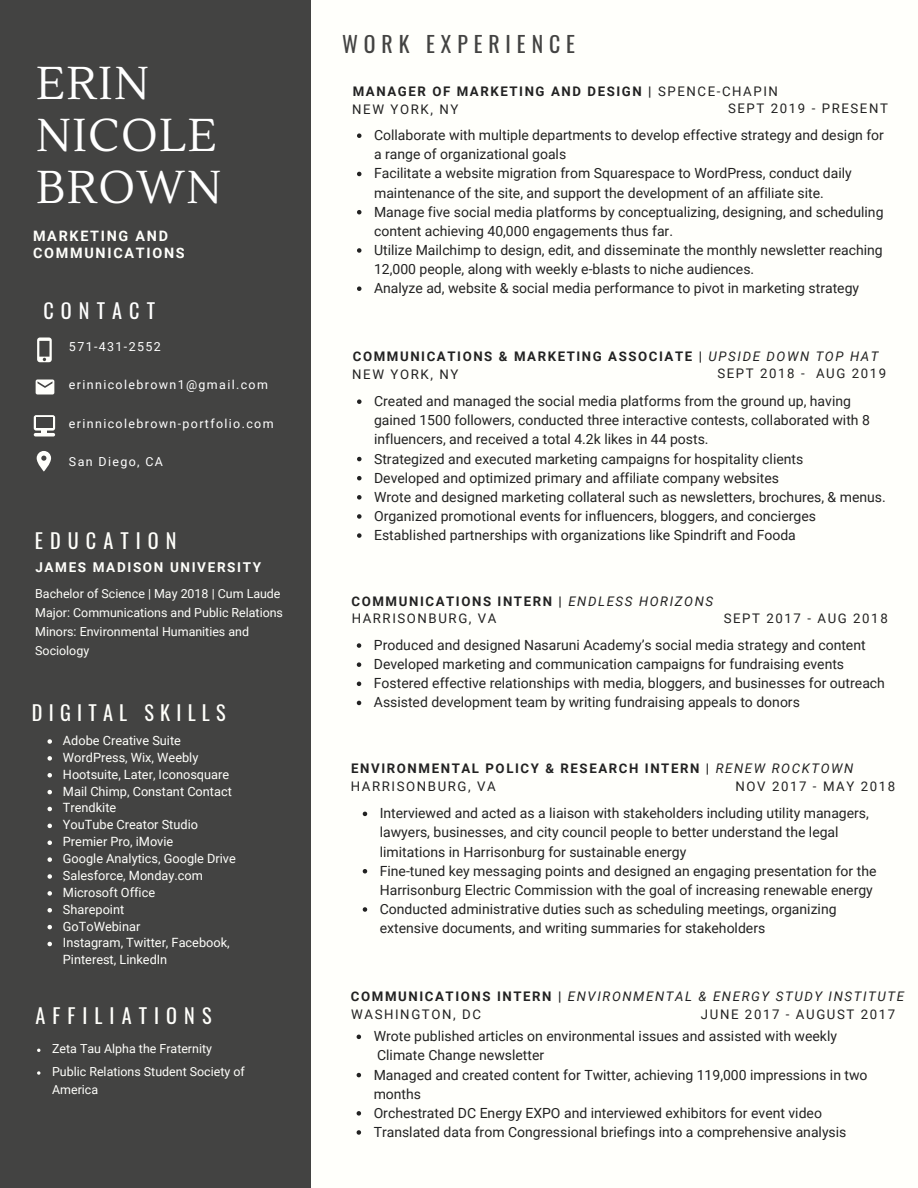
<style>
.page{position:relative;width:918px;height:1188px;background:#fffffb}
.page>*{position:absolute;margin:0;border:0;box-sizing:border-box;transform-origin:0 0}
.t1{font:45.9px "Lustria";letter-spacing:.03em;color:#fff}
.t2{font:21.75px "Oswald";letter-spacing:.27em;color:#434342}
.t3{font:20.25px "Oswald";letter-spacing:.35em;color:#fffffb}
.t4{font:20.25px "Oswald";letter-spacing:.31em;color:#fffffb}
.t5{font:20.25px "Oswald";letter-spacing:.35em;color:#fff}
.t6{font:700 14.4px/16.8px "Roboto";letter-spacing:.12em;color:#fffffb}
.t7{font:13.95px/19.2px "Roboto";color:#222}
.t8{font:700 13.5px "Roboto";letter-spacing:.12em;color:#fffffb}
.t9{font:700 13.2px "Roboto";letter-spacing:.12em;color:#222}
.t10{font:13.2px "Roboto";letter-spacing:.12em;color:#222}
.t11{font:italic 13.2px "Roboto";letter-spacing:.12em;color:#222}
.t12{font:12.75px/16.8px "Roboto";color:#fffffb}
.t13{font:12.45px/19.2px "Roboto";color:#fffffb}
.t14{font:12.45px "Roboto";letter-spacing:.11em;color:#fff}
.s1{font-weight:400}
.s2{font-weight:400;font-style:italic}
.s3{font-weight:700;font-style:normal}
</style>
<div class="page">
<div style="left:0;top:0;width:311px;height:1188px;background:#434342"></div>
<svg style="left:37px;top:338px;width:15px;height:24px"></svg>
<svg style="left:36px;top:380px;width:18px;height:14px"></svg>
<svg style="left:34px;top:415px;width:21px;height:16px"></svg>
<div style="left:36px;top:418px;width:17px;height:10px;background:#434342"></div>
<svg style="left:34px;top:433px;width:21px;height:4px"></svg>
<svg style="left:36px;top:431px;width:17px;height:4px"></svg>
<svg style="left:37px;top:451px;width:14px;height:21px"></svg>
<svg style="left:37px;top:1071px;width:3px;height:4px"></svg>
<svg style="left:47px;top:739px;width:5px;height:5px"></svg>
<svg style="left:47px;top:756px;width:5px;height:5px"></svg>
<svg style="left:47px;top:773px;width:5px;height:5px"></svg>
<svg style="left:47px;top:790px;width:5px;height:4px"></svg>
<svg style="left:47px;top:807px;width:5px;height:4px"></svg>
<svg style="left:47px;top:824px;width:5px;height:4px"></svg>
<svg style="left:47px;top:841px;width:5px;height:4px"></svg>
<svg style="left:47px;top:857px;width:5px;height:5px"></svg>
<svg style="left:47px;top:874px;width:5px;height:5px"></svg>
<svg style="left:47px;top:891px;width:5px;height:5px"></svg>
<svg style="left:47px;top:908px;width:5px;height:5px"></svg>
<svg style="left:47px;top:925px;width:5px;height:4px"></svg>
<svg style="left:47px;top:942px;width:5px;height:4px"></svg>
<svg style="left:357px;top:1035px;width:4px;height:4px"></svg>
<svg style="left:357px;top:1073px;width:4px;height:4px"></svg>
<svg style="left:357px;top:1111px;width:4px;height:5px"></svg>
<svg style="left:357px;top:1130px;width:4px;height:5px"></svg>
<svg style="left:357px;top:643px;width:4px;height:5px"></svg>
<svg style="left:357px;top:662px;width:4px;height:5px"></svg>
<svg style="left:357px;top:682px;width:4px;height:4px"></svg>
<svg style="left:357px;top:701px;width:4px;height:4px"></svg>
<svg style="left:363px;top:812px;width:4px;height:4px"></svg>
<svg style="left:363px;top:869px;width:4px;height:4px"></svg>
<svg style="left:363px;top:907px;width:4px;height:5px"></svg>
<svg style="left:357px;top:399px;width:5px;height:5px"></svg>
<svg style="left:357px;top:457px;width:5px;height:4px"></svg>
<svg style="left:357px;top:476px;width:5px;height:4px"></svg>
<svg style="left:357px;top:495px;width:5px;height:5px"></svg>
<svg style="left:357px;top:514px;width:5px;height:5px"></svg>
<svg style="left:357px;top:533px;width:5px;height:5px"></svg>
<svg style="left:357px;top:133px;width:4px;height:5px"></svg>
<svg style="left:357px;top:172px;width:4px;height:4px"></svg>
<svg style="left:357px;top:210px;width:4px;height:4px"></svg>
<svg style="left:357px;top:248px;width:4px;height:5px"></svg>
<svg style="left:357px;top:286px;width:4px;height:5px"></svg>
<p class="t1" style="left:36px;top:55px;width:115px">ERIN</p>
<p class="t1" style="left:36px;top:107px;width:182px">NICOLE</p>
<p class="t1" style="left:36px;top:159px;width:187px">BROWN</p>
<p class="t6" style="left:33px;top:228px;width:153px">MARKETING AND<br>COMMUNICATIONS</p>
<p class="t5" style="left:44px;top:295px;width:113px">CONTACT</p>
<p class="t14" style="left:69px;top:339px;width:93px">571-431-2552</p>
<p class="t14" style="left:69px;top:378px;width:200px">erinnicolebrown1@gmail.com</p>
<p class="t14" style="left:69px;top:416px;width:206px">erinnicolebrown-portfolio.com</p>
<p class="t14" style="left:69px;top:454px;width:96px">San Diego, CA</p>
<p class="t3" style="left:35px;top:525px;width:143px">EDUCATION</p>
<p class="t8" style="left:35px;top:560px;width:227px">JAMES MADISON UNIVERSITY</p>
<p class="t13" style="left:35px;top:584px;width:247px">Bachelor of Science | May 2018 | Cum Laude</p>
<p class="t13" style="left:35px;top:603px;width:249px">Major: Communications and Public Relations</p>
<p class="t13" style="left:35px;top:622px;width:215px">Minors: Environmental Humanities and<br>Sociology</p>
<p class="t4" style="left:32px;top:696px;width:195px">DIGITAL SKILLS</p>
<p class="t12" style="left:63px;top:732px;width:120px">Adobe Creative Suite</p>
<p class="t12" style="left:63px;top:749px;width:137px">WordPress, Wix, Weebly</p>
<p class="t12" style="left:63px;top:766px;width:168px">Hootsuite, Later, Iconosquare</p>
<p class="t12" style="left:63px;top:783px;width:170px">Mail Chimp, Constant Contact</p>
<p class="t12" style="left:63px;top:800px;width:55px">Trendkite</p>
<p class="t12" style="left:63px;top:816px;width:137px">YouTube Creator Studio</p>
<p class="t12" style="left:63px;top:833px;width:112px">Premier Pro, iMovie</p>
<p class="t12" style="left:63px;top:850px;width:174px">Google Analytics, Google Drive</p>
<p class="t12" style="left:63px;top:867px;width:142px">Salesforce, Monday.com</p>
<p class="t12" style="left:63px;top:884px;width:94px">Microsoft Office</p>
<p class="t12" style="left:63px;top:901px;width:63px">Sharepoint</p>
<p class="t12" style="left:63px;top:918px;width:79px">GoToWebinar</p>
<p class="t12" style="left:63px;top:935px;width:168px">Instagram, Twitter, Facebook,<br>Pinterest, LinkedIn</p>
<p class="t3" style="left:35px;top:1000px;width:178px">AFFILIATIONS</p>
<p class="t13" style="left:52px;top:1039px;width:161px">Zeta Tau Alpha the Fraternity</p>
<p class="t13" style="left:52px;top:1063px;width:194px;line-height:18px">Public Relations Student Society of<br>America</p>
<p class="t2" style="left:342px;top:27px;width:234px">WORK EXPERIENCE</p>
<p class="t9" style="left:353px;top:84px;width:427px">MANAGER OF MARKETING AND DESIGN | <span class="s1">SPENCE-CHAPIN</span></p>
<p class="t10" style="left:352px;top:102px;width:108px">NEW YORK, NY</p>
<p class="t7" style="left:374px;top:126px;width:511px">Collaborate with multiple departments to develop effective strategy and design for a range of organizational goals</p>
<p class="t7" style="left:374px;top:164px;width:479px">Facilitate a website migration from Squarespace to WordPress, conduct daily maintenance of the site, and support the development of an affiliate site.</p>
<p class="t7" style="left:374px;top:202px;width:511px">Manage five social media platforms by conceptualizing, designing, and scheduling content achieving 40,000 engagements thus far.</p>
<p class="t7" style="left:374px;top:241px;width:510px">Utilize Mailchimp to design, edit, and disseminate the monthly newsletter reaching<br>12,000 people, along with weekly e-blasts to niche audiences.</p>
<p class="t7" style="left:374px;top:279px;width:487px">Analyze ad, website &amp; social media performance to pivot in marketing strategy</p>
<p class="t10" style="left:728px;top:101px;width:161px">SEPT 2019 - PRESENT</p>
<p class="t9" style="left:353px;top:349px;width:527px">COMMUNICATIONS &amp; MARKETING ASSOCIATE | <span class="s2">UPSIDE DOWN TOP HAT</span></p>
<p class="t10" style="left:352px;top:367px;width:108px">NEW YORK, NY</p>
<p class="t7" style="left:374px;top:392px;width:497px">Created and managed the social media platforms from the ground up, having gained 1500 followers, conducted three interactive contests, collaborated with 8 influencers, and received a total 4.2k likes in 44 posts.</p>
<p class="t7" style="left:374px;top:449px;width:431px">Strategized and executed marketing campaigns for hospitality clients</p>
<p class="t7" style="left:374px;top:468px;width:406px">Developed and optimized primary and affiliate company websites</p>
<p class="t7" style="left:374px;top:487px;width:513px">Wrote and designed marketing collateral such as newsletters, brochures, &amp; menus.</p>
<p class="t7" style="left:374px;top:507px;width:443px">Organized promotional events for influencers, bloggers, and concierges</p>
<p class="t7" style="left:374px;top:526px;width:423px">Established partnerships with organizations like Spindrift and Fooda</p>
<p class="t10" style="left:717px;top:366px;width:170px">SEPT 2018 - AUG 2019</p>
<p class="t9" style="left:352px;top:594px;width:363px">COMMUNICATIONS INTERN | <span class="s2">ENDLESS HORIZONS</span></p>
<p class="t10" style="left:352px;top:611px;width:146px">HARRISONBURG, VA</p>
<p class="t7" style="left:374px;top:636px;width:493px">Produced and designed Nasaruni Academy’s social media strategy and content</p>
<p class="t7" style="left:374px;top:655px;width:472px">Developed marketing and communication campaigns for fundraising events</p>
<p class="t7" style="left:374px;top:674px;width:513px">Fostered effective relationships with media, bloggers, and businesses for outreach</p>
<p class="t7" style="left:374px;top:693px;width:428px">Assisted development team by writing fundraising appeals to donors</p>
<p class="t10" style="left:724px;top:611px;width:166px">SEPT 2017 - AUG 2018</p>
<p class="t9" style="left:351px;top:761px;width:504px">ENVIRONMENTAL POLICY &amp; RESEARCH INTERN | <span class="s2">RENEW ROCKTOWN</span></p>
<p class="t10" style="left:351px;top:779px;width:146px">HARRISONBURG, VA</p>
<p class="t10" style="left:736px;top:779px;width:161px">NOV 2017 - MAY 2018</p>
<p class="t7" style="left:380px;top:804px;width:491px">Interviewed and acted as a liaison with stakeholders including utility managers, lawyers, businesses, and city council people to better understand the legal limitations in Harrisonburg for sustainable energy</p>
<p class="t7" style="left:380px;top:861px;width:498px">Fine-tuned key messaging points and designed an engaging presentation for the<br>Harrisonburg Electric Commission with the goal of increasing renewable energy</p>
<p class="t7" style="left:380px;top:900px;width:458px">Conducted administrative duties such as scheduling meetings, organizing extensive documents, and writing summaries for stakeholders</p>
<p class="t11" style="left:351px;top:989px;width:555px"><span class="s3">COMMUNICATIONS INTERN |</span> ENVIRONMENTAL &amp; ENERGY STUDY INSTITUTE</p>
<p class="t10" style="left:351px;top:1006px;width:131px">WASHINGTON, DC</p>
<p class="t7" style="left:374px;top:1027px;width:465px">Wrote published articles on environmental issues and assisted with weekly<br>Climate Change newsletter</p>
<p class="t7" style="left:374px;top:1065px;width:495px">Managed and created content for Twitter, achieving 119,000 impressions in two months</p>
<p class="t7" style="left:374px;top:1103px;width:450px">Orchestrated DC Energy EXPO and interviewed exhibitors for event video</p>
<p class="t7" style="left:374px;top:1123px;width:474px">Translated data from Congressional briefings into a comprehensive analysis</p>
<p class="t10" style="left:701px;top:1006px;width:196px">JUNE 2017 - AUGUST 2017</p>
</div>
